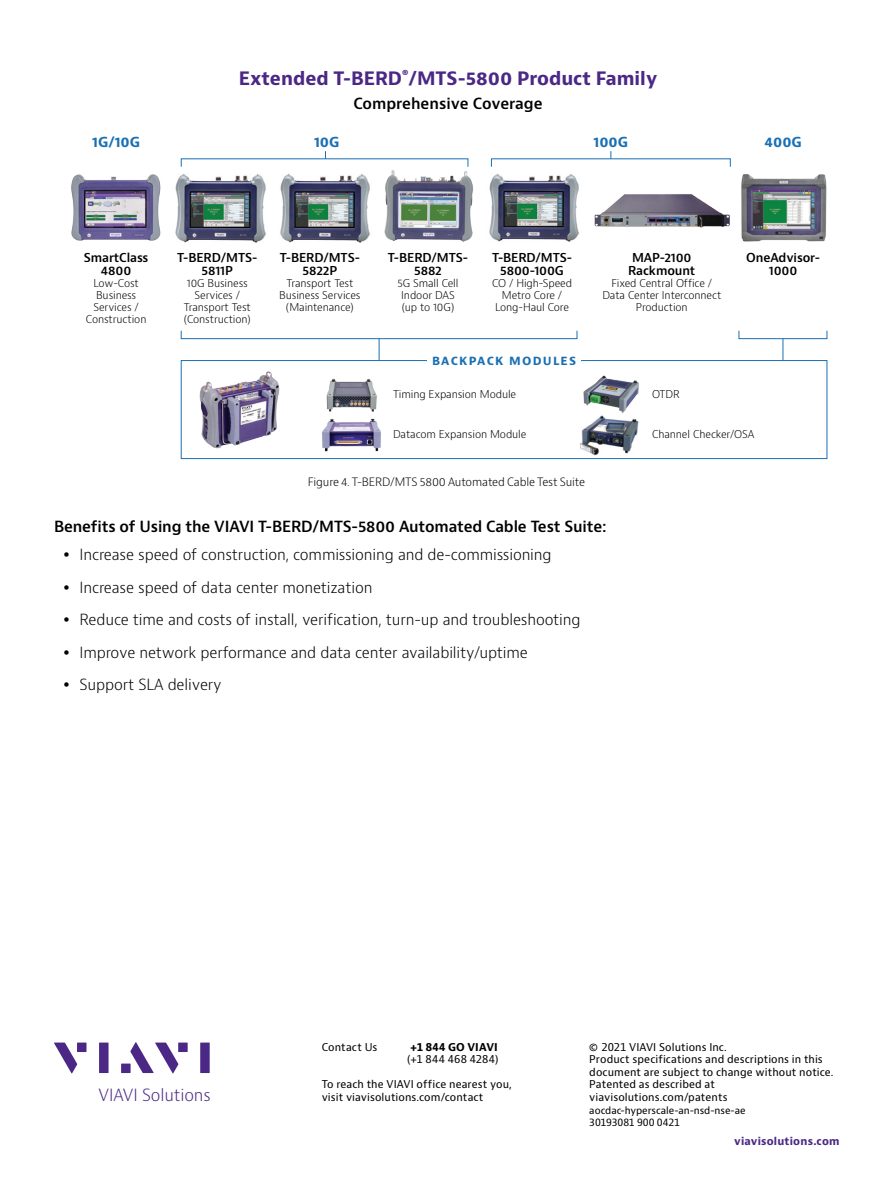
<style>
.page{position:relative;width:893px;height:1191px;background:#fff}
.page>*{position:absolute;margin:0;border:0;box-sizing:border-box;transform-origin:0 0}
.t1{font:700 18px "Bernino Sans";color:#4b2885}
.t2{font:300 16.35px "Bernino Sans";letter-spacing:-.01em;color:#4b2885}
.t3{font:300 15px/32.5px "Bernino Sans";letter-spacing:-.01em;color:#000}
.t4{font:600 15px "Bernino Sans";letter-spacing:-.01em;color:#000}
.t5{font:700 13.5px "Bernino Sans";color:#1b70b3}
.t6{font:600 12px/13.5px "Bernino Sans";letter-spacing:-.01em;color:#000;text-align:center}
.t7{font:700 12px "Bernino Sans";color:#1b70b3}
.t8{font:300 11.25px "Bernino Sans";letter-spacing:-.01em;color:#000}
.t9{font:300 10.5px/12px "Bernino Sans";letter-spacing:-.01em;color:#000;text-align:center}
.t10{font:10.5px/12.6px "Bernino Sans";letter-spacing:.01em;color:#000}
.t11{font:700 10.5px "Bernino Sans";letter-spacing:.02em;color:#4b2885}
.t12{font:700 10.5px "Bernino Sans";letter-spacing:.015em;color:#000}
.t13{font:9.75px/12.6px "Bernino Sans";letter-spacing:-.005em;color:#000}
</style>
<div class="page">
<svg style="left:54px;top:1042px;width:23px;height:31px"></svg>
<div style="left:77px;top:1042px;width:10px;height:10px;background:#4b2885"></div>
<div style="left:99px;top:1042px;width:10px;height:31px;background:#4b2885"></div>
<div style="left:178px;top:1042px;width:10px;height:10px;background:#4b2885"></div>
<div style="left:200px;top:1042px;width:10px;height:31px;background:#4b2885"></div>
<svg style="left:130px;top:1042px;width:48px;height:31px"></svg>
<div style="left:121px;top:1063px;width:10px;height:10px;background:#4b2885"></div>
<img style="left:491px;top:174px;width:88px;height:68px">
<img style="left:175px;top:174px;width:190px;height:69px">
<img style="left:71px;top:174px;width:90px;height:67px">
<img style="left:594px;top:194px;width:136px;height:34px">
<img style="left:741px;top:174px;width:86px;height:67px">
<img style="left:322px;top:418px;width:59px;height:34px">
<img style="left:199px;top:371px;width:81px;height:78px">
<img style="left:365px;top:164px;width:126px;height:78px">
<div style="left:181px;top:330px;width:396px;height:9px;border:1px solid #1b70b3"></div>
<div style="left:739px;top:330px;width:88px;height:9px;border:1px solid #1b70b3"></div>
<svg style="left:379px;top:339px;width:1px;height:21px"></svg>
<svg style="left:783px;top:339px;width:1px;height:21px"></svg>
<div style="left:181px;top:360px;width:646px;height:99px;border:1px solid #1b70b3"></div>
<img style="left:326px;top:378px;width:51px;height:34px">
<img style="left:580px;top:415px;width:59px;height:41px">
<div style="left:428px;top:347px;width:153px;height:24px;background:#fff"></div>
<img style="left:583px;top:375px;width:56px;height:38px">
<h1 class="t1" style="left:239px;top:66px;width:420px">Extended T-BERD<sup>®</sup>/MTS-5800 Product Family</h1>
<h3 class="t4" style="left:353px;top:93px;width:191px">Comprehensive Coverage</h3>
<p class="t5" style="left:92px;top:133px;width:49px">1G/10G</p>
<p class="t5" style="left:314px;top:133px;width:27px">10G</p>
<p class="t5" style="left:594px;top:133px;width:36px">100G</p>
<p class="t5" style="left:765px;top:133px;width:39px">400G</p>
<p class="t6" style="left:84px;top:251px;width:66px">SmartClass<br>4800</p>
<p class="t9" style="left:86px;top:277px;width:62px">Low-Cost<br>Business<br>Services /<br>Construction</p>
<p class="t6" style="left:177px;top:251px;width:82px">T-BERD/MTS-<br>5811P</p>
<p class="t9" style="left:184px;top:277px;width:69px">10G Business<br>Services /<br>Transport Test (Construction)</p>
<p class="t6" style="left:280px;top:251px;width:82px">T-BERD/MTS-<br>5822P</p>
<p class="t9" style="left:279px;top:277px;width:83px">Transport Test<br>Business Services (Maintenance)</p>
<p class="t6" style="left:388px;top:251px;width:82px">T-BERD/MTS-<br>5882</p>
<p class="t9" style="left:397px;top:277px;width:62px">5G Small Cell<br>Indoor DAS (up to 10G)</p>
<p class="t6" style="left:492px;top:251px;width:82px">T-BERD/MTS-<br>5800-100G</p>
<p class="t9" style="left:492px;top:277px;width:82px">CO / High-Speed<br>Metro Core /<br>Long-Haul Core</p>
<p class="t7" style="left:432px;top:352px;width:146px">BACKPACK MODULES</p>
<p class="t9" style="left:393px;top:388px;width:125px">Timing Expansion Module</p>
<p class="t9" style="left:393px;top:428px;width:135px">Datacom Expansion Module</p>
<p class="t6" style="left:628px;top:251px;width:69px">MAP-2100<br>Rackmount</p>
<p class="t9" style="left:602px;top:277px;width:120px">Fixed Central Office /<br>Data Center Interconnect<br>Production</p>
<p class="t6" style="left:746px;top:251px;width:75px">OneAdvisor-<br>1000</p>
<p class="t9" style="left:652px;top:388px;width:29px">OTDR</p>
<p class="t9" style="left:652px;top:428px;width:104px">Channel Checker/OSA</p>
<p class="t8" style="left:308px;top:474px;width:279px">Figure 4. T-BERD/MTS 5800 Automated Cable Test Suite</p>
<h3 class="t4" style="left:54px;top:517px;width:554px">Benefits of Using the VIAVI T-BERD/MTS-5800 Automated Cable Test Suite:</h3>
<p class="t3" style="left:80px;top:539px;width:503px">Increase speed of construction, commissioning and de-commissioning Increase speed of data center monetization<br>Reduce time and costs of install, verification, turn-up and troubleshooting Improve network performance and data center availability/uptime Support SLA delivery</p>
<h2 class="t2" style="left:99px;top:1084px;width:114px">VIAVI Solutions</h2>
<p class="t10" style="left:322px;top:1040px;width:57px">Contact Us</p>
<p class="t12" style="left:410px;top:1040px;width:89px">+1 844 GO VIAVI</p>
<p class="t10" style="left:407px;top:1053px;width:93px">(+1 844 468 4284)</p>
<p class="t10" style="left:322px;top:1078px;width:192px">To reach the VIAVI office nearest you, visit viavisolutions.com/contact</p>
<p class="t10" style="left:589px;top:1040px;width:246px">© 2021 VIAVI Solutions Inc.<br>Product specifications and descriptions in this document are subject to change without notice.<br>Patented as described at viavisolutions.com/patents</p>
<p class="t13" style="left:589px;top:1104px;width:158px">aocdac-hyperscale-an-nsd-nse-ae<br>30193081 900 0421</p>
<p class="t11" style="left:734px;top:1134px;width:107px">viavisolutions.com</p>
</div>
